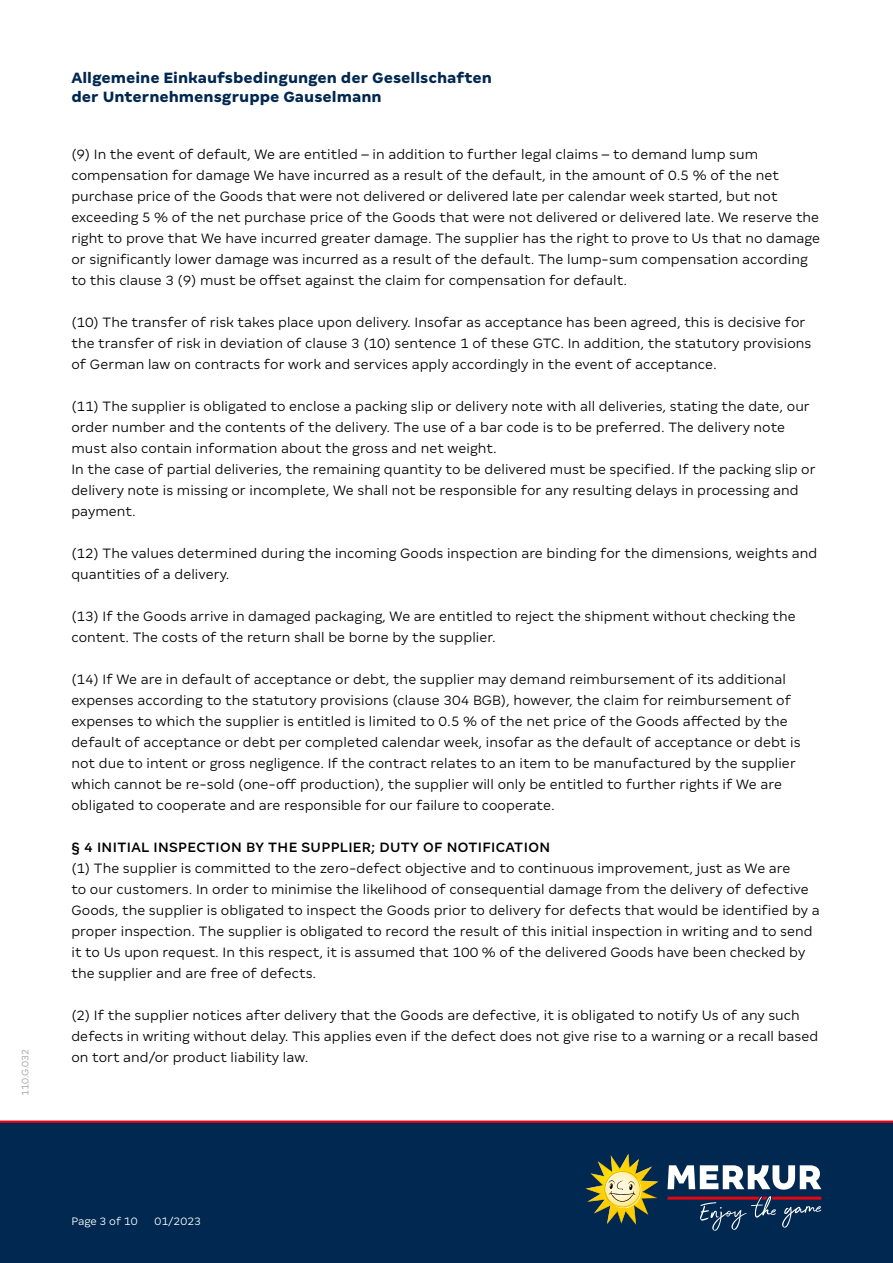
<style>
.page{position:relative;width:893px;height:1263px;background:#fff}
.page>*{position:absolute;margin:0;border:0;box-sizing:border-box;transform-origin:0 0}
.t1{font:800 16.5px/19.5px "Merkur Sans";color:#002851}
.t2{font:300 15px/21px "Merkur Sans";letter-spacing:.005em;color:#000}
.t3{font:500 15px "Merkur Sans";letter-spacing:.025em;color:#000}
.t4{font:300 12px "Merkur Sans";color:#fff}
.t5{font:300 10.5px "Merkur Sans";color:#9d9d9c}
</style>
<div class="page">
<div style="left:0;top:1121px;width:893px;height:142px;background:#002851"></div>
<hr style="left:0;top:1120px;width:893px;height:3px;background:#e30613">
<svg style="left:585px;top:1153px;width:73px;height:72px"></svg>
<svg style="left:668px;top:1165px;width:153px;height:24px"></svg>
<svg style="left:668px;top:1196px;width:153px;height:35px"></svg>
<p class="t5" style="left:19px;top:1096px;width:49px;rotate:-90deg">110.G.032</p>
<p class="t1" style="left:71px;top:67px;width:422px">Allgemeine Einkaufsbedingungen der Gesellschaften der Unternehmensgruppe Gauselmann</p>
<p class="t2" style="left:71px;top:144px;width:750px">(9) In the event of default, We are entitled – in addition to further legal claims – to demand lump sum compensation for damage We have incurred as a result of the default, in the amount of 0.5 % of the net purchase price of the Goods that were not delivered or delivered late per calendar week started, but not exceeding 5 % of the net purchase price of the Goods that were not delivered or delivered late. We reserve the right to prove that We have incurred greater damage. The supplier has the right to prove to Us that no damage or significantly lower damage was incurred as a result of the default. The lump-sum compensation according to this clause 3 (9) must be offset against the claim for compensation for default.</p>
<p class="t2" style="left:71px;top:312px;width:742px">(10) The transfer of risk takes place upon delivery. Insofar as acceptance has been agreed, this is decisive for the transfer of risk in deviation of clause 3 (10) sentence 1 of these GTC. In addition, the statutory provisions of German law on contracts for work and services apply accordingly in the event of acceptance.</p>
<p class="t2" style="left:71px;top:396px;width:746px">(11) The supplier is obligated to enclose a packing slip or delivery note with all deliveries, stating the date, our order number and the contents of the delivery. The use of a bar code is to be preferred. The delivery note must also contain information about the gross and net weight.<br>In the case of partial deliveries, the remaining quantity to be delivered must be specified. If the packing slip or delivery note is missing or incomplete, We shall not be responsible for any resulting delays in processing and payment.</p>
<p class="t2" style="left:71px;top:543px;width:747px">(12) The values determined during the incoming Goods inspection are binding for the dimensions, weights and quantities of a delivery.</p>
<p class="t2" style="left:71px;top:606px;width:726px">(13) If the Goods arrive in damaged packaging, We are entitled to reject the shipment without checking the content. The costs of the return shall be borne by the supplier.</p>
<p class="t2" style="left:71px;top:669px;width:731px">(14) If We are in default of acceptance or debt, the supplier may demand reimbursement of its additional expenses according to the statutory provisions (clause 304 BGB), however, the claim for reimbursement of expenses to which the supplier is entitled is limited to 0.5 % of the net price of the Goods affected by the default of acceptance or debt per completed calendar week, insofar as the default of acceptance or debt is not due to intent or gross negligence. If the contract relates to an item to be manufactured by the supplier which cannot be re-sold (one-off production), the supplier will only be entitled to further rights if We are obligated to cooperate and are responsible for our failure to cooperate.</p>
<p class="t3" style="left:71px;top:839px;width:480px">§ 4 INITIAL INSPECTION BY THE SUPPLIER; DUTY OF NOTIFICATION</p>
<p class="t2" style="left:71px;top:858px;width:750px">(1) The supplier is committed to the zero-defect objective and to continuous improvement, just as We are<br>to our customers. In order to minimise the likelihood of consequential damage from the delivery of defective Goods, the supplier is obligated to inspect the Goods prior to delivery for defects that would be identified by a proper inspection. The supplier is obligated to record the result of this initial inspection in writing and to send it to Us upon request. In this respect, it is assumed that 100 % of the delivered Goods have been checked by the supplier and are free of defects.</p>
<p class="t2" style="left:71px;top:1005px;width:748px">(2) If the supplier notices after delivery that the Goods are defective, it is obligated to notify Us of any such defects in writing without delay. This applies even if the defect does not give rise to a warning or a recall based on tort and/or product liability law.</p>
<p class="t4" style="left:71px;top:1214px;width:68px">Page 3 of 10</p>
<p class="t4" style="left:154px;top:1214px;width:48px">01/2023</p>
</div>
